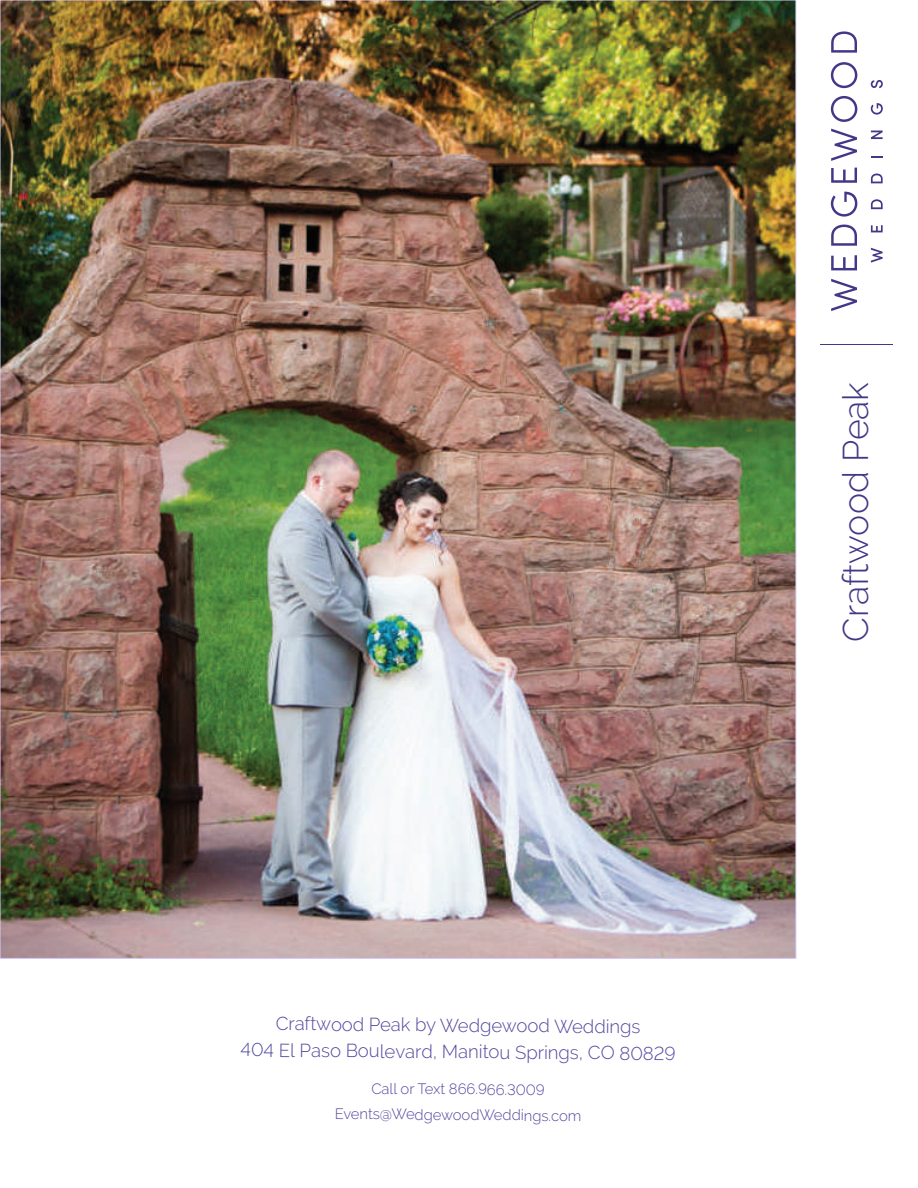
<style>
.page{position:relative;width:918px;height:1188px;background:#fff}
.page>*{position:absolute;margin:0;border:0;box-sizing:border-box;transform-origin:0 0}
.t1{font:300 35.7px "Raleway";color:#423887}
.t2{font:300 18.75px/26.5px "Raleway";letter-spacing:-.01em;color:#52499e;text-align:center}
.t3{font:300 15px/25.7px "Raleway";letter-spacing:-.01em;color:#52499e;text-align:center}
</style>
<div class="page">
<img style="left:2px;top:2px;width:792px;height:955px">
<svg style="left:871px;top:248px;width:12px;height:15px"></svg>
<svg style="left:871px;top:225px;width:12px;height:7px"></svg>
<svg style="left:871px;top:199px;width:12px;height:10px"></svg>
<svg style="left:871px;top:174px;width:12px;height:9px"></svg>
<svg style="left:871px;top:156px;width:12px;height:2px"></svg>
<svg style="left:871px;top:131px;width:12px;height:8px"></svg>
<svg style="left:871px;top:103px;width:12px;height:12px"></svg>
<svg style="left:871px;top:80px;width:12px;height:8px"></svg>
<svg style="left:831px;top:279px;width:26px;height:32px"></svg>
<svg style="left:831px;top:255px;width:26px;height:15px"></svg>
<svg style="left:831px;top:225px;width:26px;height:21px"></svg>
<svg style="left:831px;top:192px;width:26px;height:25px"></svg>
<svg style="left:831px;top:168px;width:26px;height:15px"></svg>
<svg style="left:831px;top:129px;width:26px;height:32px"></svg>
<svg style="left:831px;top:96px;width:26px;height:26px"></svg>
<svg style="left:831px;top:62px;width:26px;height:26px"></svg>
<svg style="left:831px;top:31px;width:26px;height:22px"></svg>
<hr style="left:820px;top:344px;width:73px;height:1px;background:#423887">
<p class="t2" style="left:241px;top:1012px;width:437px">Craftwood Peak by Wedgewood Weddings<br>404 El Paso Boulevard, Manitou Springs, CO 80829</p>
<p class="t3" style="left:335px;top:1076px;width:248px">Call or Text 866.966.3009<br>Events@WedgewoodWeddings.com</p>
<h1 class="t1" style="left:835px;top:642px;width:261px;rotate:-90deg">Craftwood Peak</h1>
</div>
